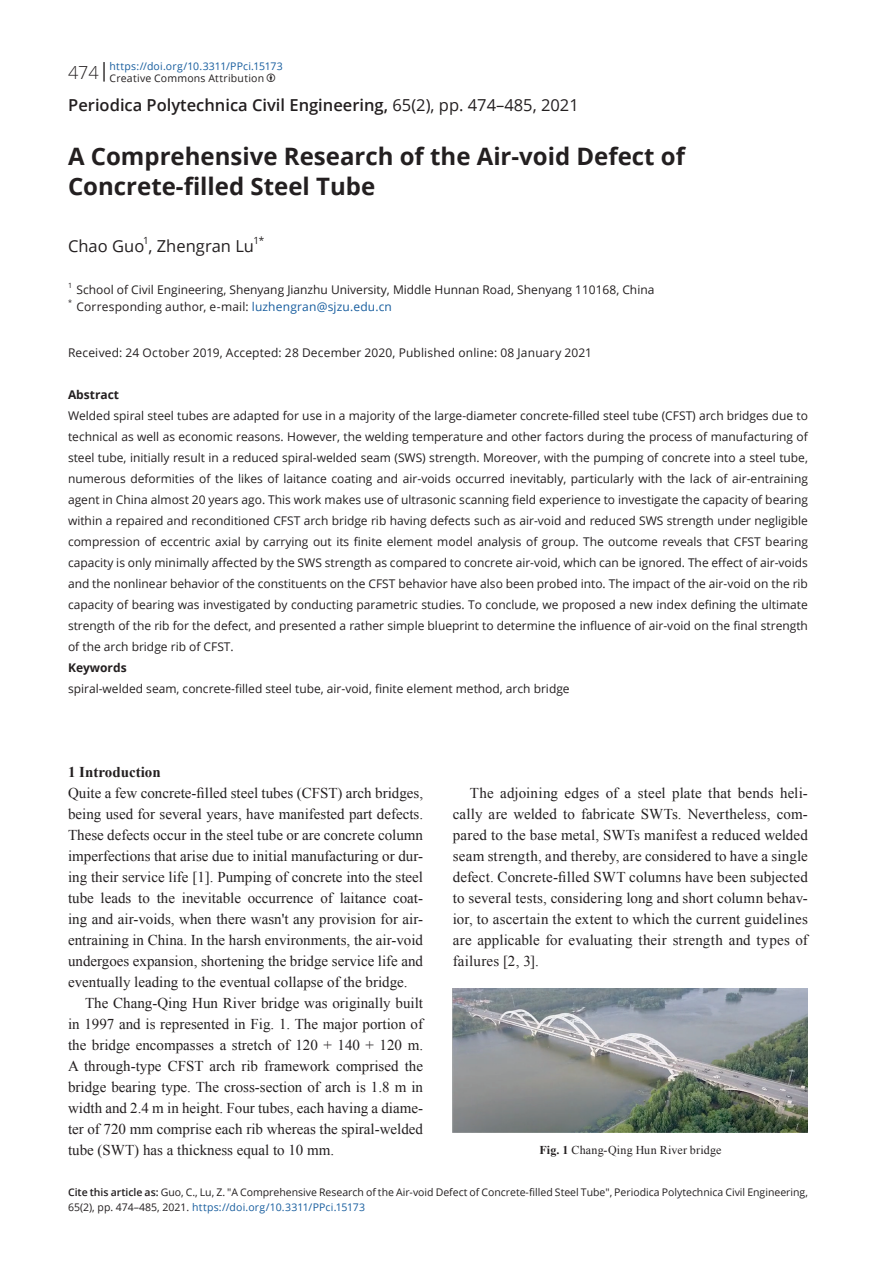
<style>
.page{position:relative;width:893px;height:1263px;background:#fff}
.page>*{position:absolute;margin:0;border:0;box-sizing:border-box;transform-origin:0 0}
.t1{font:700 24px/30px "Open Sans";color:#231f20}
.t2{font:600 16.5px "Open Sans";color:#231f20}
.t3{font:16.5px "Open Sans";color:#231f20}
.t4{font:15px/21px "Times New Roman";color:#231f20;text-align:justify}
.t5{font:700 15px "Times New Roman";color:#231f20}
.t6{font:12px/21px "Open Sans";color:#231f20;text-align:justify}
.t7{font:12px "Times New Roman";letter-spacing:.015em;color:#231f20}
.t8{font:700 12px "Open Sans";color:#231f20}
.t9{font:10.5px/15px "Open Sans";color:#231f20}
.t10{font:10.5px/12px "Open Sans";letter-spacing:.02em;color:#175d9e}
.t11{font:9.9px "Open Sans";color:#231f20}
.t12{font:7.2px "Open Sans";color:#231f20}
.s1{font-weight:300;font-size:18px;color:#231f20}
.s2{font-size:19.5px;color:#231f20}
.s3{color:#231f20}
.s4{font-weight:400}
.s5{color:#175d9e}
.s6{font-weight:700}
.s7{font-weight:600}
</style>
<div class="page">
<img style="left:453px;top:989px;width:355px;height:143px">
<p class="t10" style="left:110px;top:59px;width:175px;text-indent:-42px"><span class="s1">474</span><span class="s2">|</span>https://doi.org/10.3311/PPci.15173<br><span class="s3">Creative Commons Attribution</span></p>
<h2 class="t2" style="left:68px;top:94px;width:512px">Periodica Polytechnica Civil Engineering, <span class="s4">65(2), pp. 474–485, 2021</span></h2>
<h1 class="t1" style="left:68px;top:141px;width:619px">A Comprehensive Research of the Air-void Defect of<br>Concrete-filled Steel Tube</h1>
<p class="t11" style="left:143px;top:233px;width:7px">1</p>
<p class="t11" style="left:254px;top:233px;width:12px">1*</p>
<h2 class="t3" style="left:68px;top:235px;width:188px">Chao Guo , Zhengran Lu</h2>
<p class="t12" style="left:68px;top:280px;width:6px">1</p>
<p class="t6" style="left:77px;top:279px;width:579px">School of Civil Engineering, Shenyang Jianzhu University, Middle Hunnan Road, Shenyang 110168, China</p>
<p class="t12" style="left:68px;top:297px;width:5px">*</p>
<p class="t6" style="left:77px;top:295px;width:317px">Corresponding author, e-mail: <span class="s5">luzhengran@sjzu.edu.cn</span></p>
<p class="t6" style="left:68px;top:342px;width:526px">Received: 24 October 2019, Accepted: 28 December 2020, Published online: 08 January 2021</p>
<p class="t8" style="left:68px;top:386px;width:53px">Abstract</p>
<p class="t6" style="left:68px;top:405px;width:741px">Welded spiral steel tubes are adapted for use in a majority of the large-diameter concrete-filled steel tube (CFST) arch bridges due to technical as well as economic reasons. However, the welding temperature and other factors during the process of manufacturing of steel tube, initially result in a reduced spiral-welded seam (SWS) strength. Moreover, with the pumping of concrete into a steel tube, numerous deformities of the likes of laitance coating and air-voids occurred inevitably, particularly with the lack of air-entraining agent in China almost 20 years ago. This work makes use of ultrasonic scanning field experience to investigate the capacity of bearing within a repaired and reconditioned CFST arch bridge rib having defects such as air-void and reduced SWS strength under negligible compression of eccentric axial by carrying out its finite element model analysis of group. The outcome reveals that CFST bearing capacity is only minimally affected by the SWS strength as compared to concrete air-void, which can be ignored. The effect of air-voids and the nonlinear behavior of the constituents on the CFST behavior have also been probed into. The impact of the air-void on the rib capacity of bearing was investigated by conducting parametric studies. To conclude, we proposed a new index defining the ultimate strength of the rib for the defect, and presented a rather simple blueprint to determine the influence of air-void on the final strength of the arch bridge rib of CFST.</p>
<p class="t8" style="left:68px;top:659px;width:60px">Keywords</p>
<p class="t6" style="left:68px;top:678px;width:503px">spiral-welded seam, concrete-filled steel tube, air-void, finite element method, arch bridge</p>
<p class="t5" style="left:68px;top:761px;width:94px">1 Introduction</p>
<p class="t4" style="left:68px;top:782px;width:357px">Quite a few concrete-filled steel tubes (CFST) arch bridges, being used for several years, have manifested part defects.<br>These defects occur in the steel tube or are concrete column imperfections that arise due to initial manufacturing or dur&shy;ing their service life [1]. Pumping of concrete into the steel tube leads to the inevitable occurrence of laitance coat&shy;ing and air-voids, when there wasn't any provision for air&shy;entraining in China. In the harsh environments, the air-void undergoes expansion, shortening the bridge service life and eventually leading to the eventual collapse of the bridge.</p>
<p class="t4" style="left:68px;top:992px;width:357px;text-indent:17px">The Chang-Qing Hun River bridge was originally built in 1997 and is represented in Fig. 1. The major portion of the bridge encompasses a stretch of 120 + 140 + 120 m.<br>A through-type CFST arch rib framework comprised the bridge bearing type. The cross-section of arch is 1.8 m in width and 2.4 m in height. Four tubes, each having a diame&shy;ter of 720 mm comprise each rib whereas the spiral-welded tube (SWT) has a thickness equal to 10 mm.</p>
<p class="t4" style="left:453px;top:782px;width:357px;text-indent:17px">The adjoining edges of a steel plate that bends heli&shy;cally are welded to fabricate SWTs. Nevertheless, com&shy;pared to the base metal, SWTs manifest a reduced welded seam strength, and thereby, are considered to have a single defect. Concrete-filled SWT columns have been subjected to several tests, considering long and short column behav&shy;ior, to ascertain the extent to which the current guidelines are applicable for evaluating their strength and types of failures [2, 3].</p>
<p class="t7" style="left:539px;top:1141px;width:184px"><span class="s6">Fig. 1</span> Chang-Qing Hun River bridge</p>
<p class="t9" style="left:68px;top:1184px;width:741px"><span class="s7">Cite this article as:</span> Guo, C., Lu, Z. "A Comprehensive Research of the Air-void Defect of Concrete-filled Steel Tube", Periodica Polytechnica Civil Engineering,<br>65(2), pp. 474–485, 2021. <span class="s5">https://doi.org/10.3311/PPci.15173</span></p>
</div>
